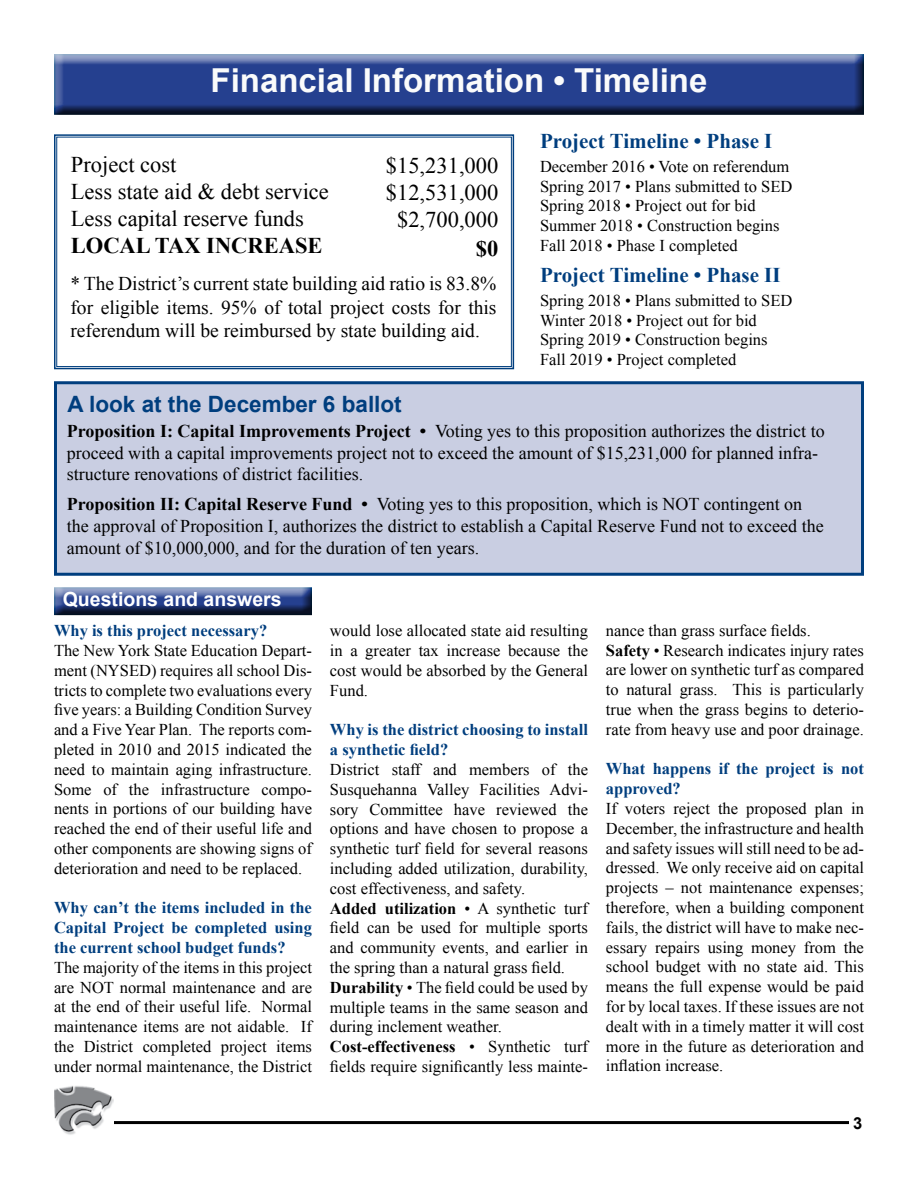
<style>
.page{position:relative;width:918px;height:1188px;background:#fff}
.page>*{position:absolute;margin:0;border:0;box-sizing:border-box;transform-origin:0 0}
.t1{font:700 33px "Arial";color:#fafbfb}
.t2{font:22.5px/27px "Times New Roman";color:#000}
.t3{font:700 22.5px "Arial";color:#003e7e}
.t4{font:700 22.5px "Times New Roman";color:#000}
.t5{font:700 21px "Times New Roman";color:#003e7e}
.t6{font:19.5px/23.4px "Times New Roman";color:#000;text-align:justify}
.t7{font:700 19.5px "Arial";color:#fff}
.t8{font:18px/21.6px "Times New Roman";color:#000}
.t9{font:16.5px/19.8px "Times New Roman";color:#000;text-align:justify}
.t10{font:700 16.5px/19.8px "Times New Roman";color:#003e7e}
.t11{font:700 16.5px "Arial";color:#000}
.s1{font-weight:700}
</style>
<div class="page">
<div style="left:48px;top:54px;width:817px;height:63px;background:#000;opacity:.75"></div>
<svg style="left:54px;top:134px;width:461px;height:236px"></svg>
<div style="left:56px;top:137px;width:456px;height:230px;border:1px solid #003e7e"></div>
<div style="left:48px;top:587px;width:265px;height:30px;background:#000;opacity:.75"></div>
<hr style="left:58px;top:1121px;width:791px;height:3px;background:#000">
<img style="left:54px;top:1085px;width:59px;height:50px">
<div style="left:54px;top:381px;width:810px;height:195px;background:#c9cee2;border:3px solid #003e7e"></div>
<h1 class="t1" style="left:211px;top:58px;width:498px">Financial Information • Timeline</h1>
<h2 class="t2" style="left:386px;top:151px;width:114px;text-align:center">$15,231,000 $12,531,000 $2,700,000</h2>
<h2 class="t4" style="left:476px;top:232px;width:24px">$0</h2>
<p class="t6" style="left:70px;top:272px;width:428px">* The District’s current state building aid ratio is 83.8% for eligible items. 95% of total project costs for this referendum will be reimbursed by state building aid.</p>
<h2 class="t2" style="left:71px;top:151px;width:260px">Project cost<br>Less state aid &amp; debt service<br>Less capital reserve funds</h2>
<h2 class="t4" style="left:71px;top:230px;width:253px">LOCAL TAX INCREASE</h2>
<p class="t5" style="left:540px;top:127px;width:234px">Project Timeline • Phase I</p>
<p class="t9" style="left:540px;top:156px;width:254px;text-align:left">December 2016 • Vote on referendum<br>Spring 2017 • Plans submitted to SED<br>Spring 2018 • Project out for bid<br>Summer 2018 • Construction begins<br>Fall 2018 • Phase I completed</p>
<p class="t9" style="left:540px;top:290px;width:254px;text-align:left">Spring 2018 • Plans submitted to SED<br>Winter 2018 • Project out for bid<br>Spring 2019 • Construction begins<br>Fall 2019 • Project completed</p>
<p class="t5" style="left:540px;top:261px;width:242px">Project Timeline • Phase II</p>
<h2 class="t3" style="left:68px;top:389px;width:336px">A look at the December 6 ballot</h2>
<p class="t8" style="left:67px;top:420px;width:759px"><span class="s1">Proposition I: Capital Improvements Project •</span> Voting yes to this proposition authorizes the district to proceed with a capital improvements project not to exceed the amount of $15,231,000 for planned infra&shy;structure renovations of district facilities.</p>
<p class="t8" style="left:67px;top:493px;width:758px"><span class="s1">Proposition II: Capital Reserve Fund •</span> Voting yes to this proposition, which is NOT contingent on the approval of Proposition I, authorizes the district to establish a Capital Reserve Fund not to exceed the amount of $10,000,000, and for the duration of ten years.</p>
<p class="t7" style="left:63px;top:586px;width:220px">Questions and answers</p>
<p class="t10" style="left:54px;top:620px;width:215px">Why is this project necessary?</p>
<p class="t9" style="left:54px;top:640px;width:260px">The New York State Education Depart&shy;ment (NYSED) requires all school Dis&shy;tricts to complete two evaluations every five years: a Building Condition Survey and a Five Year Plan. The reports com&shy;pleted in 2010 and 2015 indicated the need to maintain aging infrastructure.<br>Some of the infrastructure compo&shy;nents in portions of our building have reached the end of their useful life and other components are showing signs of deterioration and need to be replaced.</p>
<p class="t10" style="left:54px;top:898px;width:260px;text-align:justify">Why can’t the items included in the Capital Project be completed using the current school budget funds?</p>
<p class="t9" style="left:54px;top:957px;width:260px">The majority of the items in this project are NOT normal maintenance and are at the end of their useful life. Normal maintenance items are not aidable. If the District completed project items under normal maintenance, the District</p>
<p class="t9" style="left:330px;top:621px;width:260px">would lose allocated state aid resulting in a greater tax increase because the cost would be absorbed by the General Fund.</p>
<p class="t10" style="left:330px;top:720px;width:259px">Why is the district choosing to install a synthetic field?</p>
<p class="t9" style="left:330px;top:759px;width:260px;text-align:left">District staff and members of the Susquehanna Valley Facilities Advi&shy;sory Committee have reviewed the options and have chosen to propose a synthetic turf field for several reasons including added utilization, durability, cost effectiveness, and safety.<br><span class="s1">Added utilization</span> • A synthetic turf field can be used for multiple sports and community events, and earlier in the spring than a natural grass field.<br><span class="s1">Durability</span> • The field could be used by multiple teams in the same season and during inclement weather.<br><span class="s1">Cost-effectiveness</span> • Synthetic turf fields require significantly less mainte-</p>
<p class="t9" style="left:606px;top:620px;width:260px;text-align:left">nance than grass surface fields.<br><span class="s1">Safety</span> • Research indicates injury rates are lower on synthetic turf as compared to natural grass. This is particularly true when the grass begins to deterio&shy;rate from heavy use and poor drainage.</p>
<p class="t10" style="left:606px;top:759px;width:259px">What happens if the project is not approved?</p>
<p class="t9" style="left:606px;top:798px;width:260px">If voters reject the proposed plan in December, the infrastructure and health and safety issues will still need to be ad&shy;dressed. We only receive aid on capital projects – not maintenance expenses; therefore, when a building component fails, the district will have to make nec&shy;essary repairs using money from the school budget with no state aid. This means the full expense would be paid for by local taxes. If these issues are not dealt with in a timely matter it will cost more in the future as deterioration and inflation increase.</p>
<p class="t11" style="left:853px;top:1113px;width:11px">3</p>
</div>
